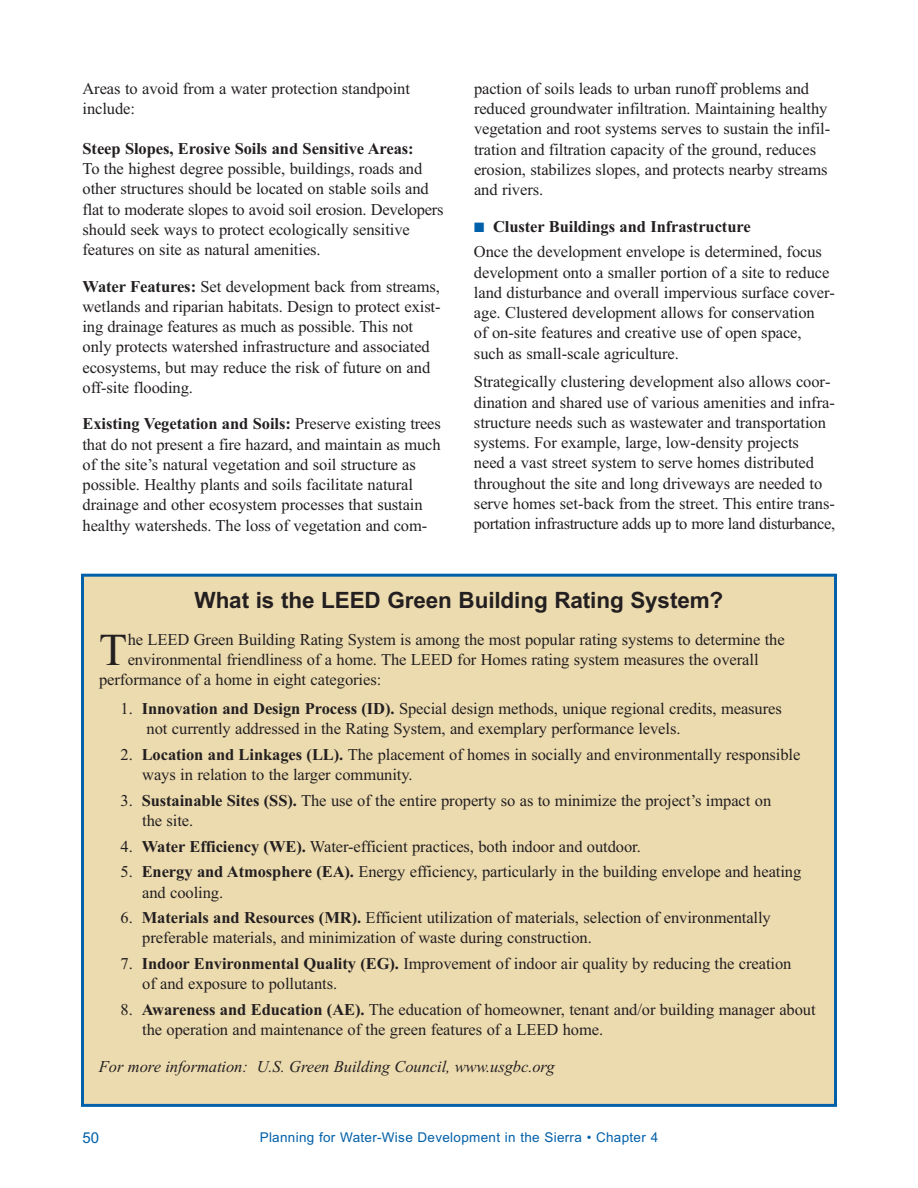
<style>
.page{position:relative;width:918px;height:1188px;background:#fff}
.page>*{position:absolute;margin:0;border:0;box-sizing:border-box;transform-origin:0 0}
.t1{font:45.75px "Times New Roman";color:#231f20}
.t2{font:700 22.5px "Arial";letter-spacing:-.005em;color:#231f20}
.t3{font:16.5px/20.2px "Times New Roman";letter-spacing:-.005em;color:#231f20}
.t4{font:italic 16.5px "Times New Roman";letter-spacing:-.005em;color:#231f20}
.t5{font:700 16.5px "Times New Roman";letter-spacing:-.005em;color:#231f20}
.t6{font:15px "Arial";color:#0060a9}
.t7{font:13.5px "Arial";letter-spacing:.02em;color:#0060a9}
.s1{font-weight:700}
.s2{color:#0060a9}
</style>
<div class="page">
<div style="left:82px;top:575px;width:754px;height:530px;background:#ecdbaf"></div>
<div style="left:81px;top:574px;width:756px;height:533px;border:3px solid #0060a9"></div>
<p class="t3" style="left:82px;top:80px;width:329px">Areas to avoid from a water protection standpoint include:</p>
<p class="t5" style="left:82px;top:143px;width:333px">Steep Slopes, Erosive Soils and Sensitive Areas:</p>
<p class="t3" style="left:82px;top:160px;width:363px">To the highest degree possible, buildings, roads and other structures should be located on stable soils and flat to moderate slopes to avoid soil erosion. Developers should seek ways to protect ecologically sensitive features on site as natural amenities.</p>
<p class="t3" style="left:82px;top:278px;width:360px"><span class="s1">Water Features:</span> Set development back from streams, wetlands and riparian habitats. Design to protect exist&shy;ing drainage features as much as possible. This not only protects watershed infrastructure and associated ecosystems, but may reduce the risk of future on and off-site flooding.</p>
<p class="t3" style="left:82px;top:415px;width:360px"><span class="s1">Existing Vegetation and Soils:</span> Preserve existing trees that do not present a fire hazard, and maintain as much of the site’s natural vegetation and soil structure as possible. Healthy plants and soils facilitate natural drainage and other ecosystem processes that sustain healthy watersheds. The loss of vegetation and com-</p>
<p class="t3" style="left:474px;top:80px;width:358px">paction of soils leads to urban runoff problems and reduced groundwater infiltration. Maintaining healthy vegetation and root systems serves to sustain the infil&shy;tration and filtration capacity of the ground, reduces erosion, stabilizes slopes, and protects nearby streams and rivers.</p>
<p class="t3" style="left:474px;top:215px;width:350px;line-height:25.7px"><span class="s2">■</span> <span class="s1">Cluster Buildings and Infrastructure<br></span>Once the development envelope is determined, focus</p>
<p class="t3" style="left:474px;top:263px;width:363px">development onto a smaller portion of a site to reduce land disturbance and overall impervious surface cover&shy;age. Clustered development allows for conservation<br>of on-site features and creative use of open space, such as small-scale agriculture.</p>
<p class="t3" style="left:474px;top:373px;width:363px">Strategically clustering development also allows coor&shy;dination and shared use of various amenities and infra&shy;structure needs such as wastewater and transportation systems. For example, large, low-density projects<br>need a vast street system to serve homes distributed throughout the site and long driveways are needed to serve homes set-back from the street. This entire trans&shy;portation infrastructure adds up to more land disturbance,</p>
<h2 class="t2" style="left:195px;top:592px;width:530px">What is the LEED Green Building Rating System?</h2>
<h1 class="t1" style="left:99px;top:633px;width:29px">T</h1>
<p class="t3" style="left:128px;top:630px;width:659px">he LEED Green Building Rating System is among the most popular rating systems to determine the</p>
<p class="t3" style="left:128px;top:651px;width:632px">environmental friendliness of a home. The LEED for Homes rating system measures the overall</p>
<p class="t3" style="left:99px;top:671px;width:284px">performance of a home in eight categories:</p>
<p class="t3" style="left:147px;top:700px;width:637px;text-indent:-26px">1. <span class="s1">Innovation and Design Process (ID).</span> Special design methods, unique regional credits, measures not currently addressed in the Rating System, and exemplary performance levels.</p>
<p class="t3" style="left:142px;top:746px;width:660px;text-indent:-22px">2. <span class="s1">Location and Linkages (LL).</span> The placement of homes in socially and environmentally responsible ways in relation to the larger community.</p>
<p class="t3" style="left:142px;top:792px;width:631px;text-indent:-22px">3. <span class="s1">Sustainable Sites (SS).</span> The use of the entire property so as to minimize the project’s impact on the site.</p>
<p class="t3" style="left:121px;top:838px;width:522px">4. <span class="s1">Water Efficiency (WE).</span> Water-efficient practices, both indoor and outdoor.</p>
<p class="t3" style="left:142px;top:863px;width:661px;text-indent:-22px">5. <span class="s1">Energy and Atmosphere (EA).</span> Energy efficiency, particularly in the building envelope and heating and cooling.</p>
<p class="t3" style="left:142px;top:909px;width:630px;text-indent:-22px">6. <span class="s1">Materials and Resources (MR).</span> Efficient utilization of materials, selection of environmentally preferable materials, and minimization of waste during construction.</p>
<p class="t3" style="left:142px;top:955px;width:651px;text-indent:-22px">7. <span class="s1">Indoor Environmental Quality (EG).</span> Improvement of indoor air quality by reducing the creation of and exposure to pollutants.</p>
<p class="t3" style="left:142px;top:1001px;width:675px;text-indent:-22px">8. <span class="s1">Awareness and Education (AE).</span> The education of homeowner, tenant and/or building manager about the operation and maintenance of the green features of a LEED home.</p>
<p class="t4" style="left:99px;top:1060px;width:457px">For more information: U.S. Green Building Council, www.usgbc.org</p>
<p class="t6" style="left:82px;top:1133px;width:18px">50</p>
<p class="t7" style="left:260px;top:1132px;width:400px">Planning for Water-Wise Development in the Sierra • Chapter 4</p>
</div>
